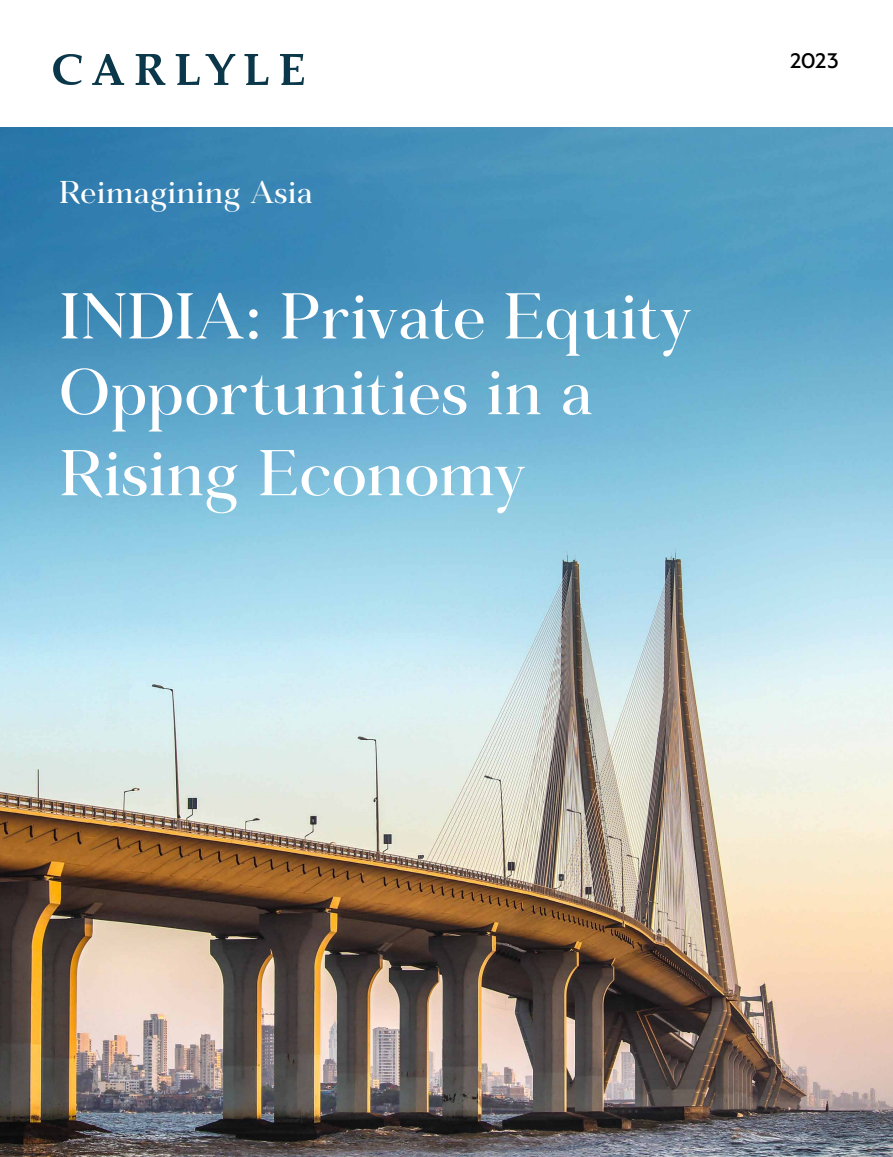
<style>
.page{position:relative;width:893px;height:1157px;background:#fff}
.page>*{position:absolute;margin:0;border:0;box-sizing:border-box;transform-origin:0 0}
.t1{font:64.5px/78.3px "Fortescue Pro Display";letter-spacing:.01em;color:#fff}
.t2{font:31.5px "Fortescue Pro Display";letter-spacing:.02em;color:#fff}
.t3{font:500 21px "Value Sans Pro";color:#000}
</style>
<div class="page">
<img style="left:0;top:128px;width:893px;height:1029px">
<svg style="left:53px;top:54px;width:251px;height:31px"></svg>
<p class="t2" style="left:59px;top:173px;width:255px">Reimagining Asia</p>
<p class="t1" style="left:59px;top:278px;width:634px">INDIA: Private Equity<br>Opportunities in a<br>Rising Economy</p>
<p class="t3" style="left:790px;top:48px;width:51px">2023</p>
</div>
